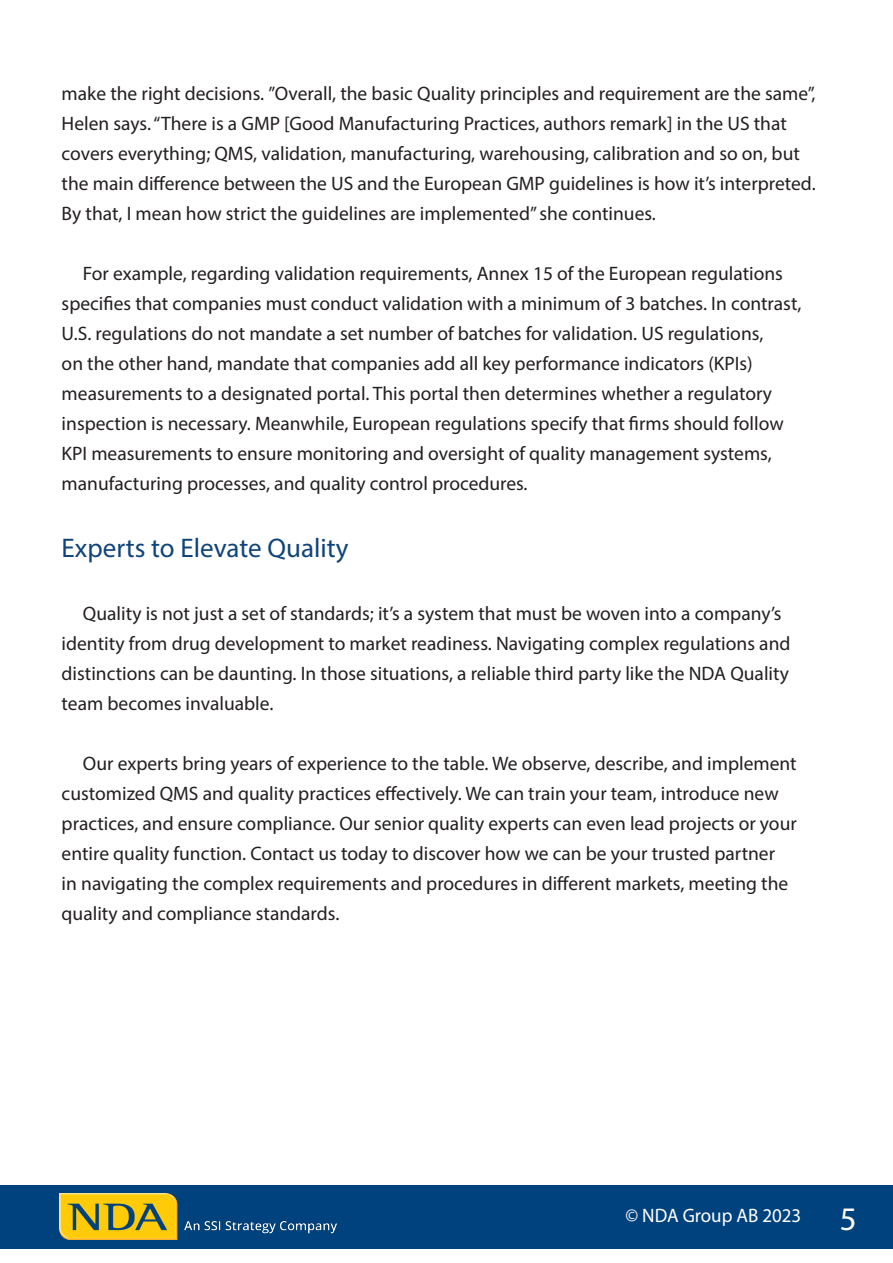
<style>
.page{position:relative;width:893px;height:1263px;background:#fff}
.page>*{position:absolute;margin:0;border:0;box-sizing:border-box;transform-origin:0 0}
.Title_In_Text{font:27px "Myriad Pro";color:#0f447a}
.Body_Text{font:19.5px/30px "Myriad Pro";color:#231f20}
.t1{font:19.5px "Myriad Pro";color:#fff}
.s1{font-size:33px}
</style>
<div class="page">
<div style="left:0;top:1185px;width:893px;height:64px;background:#00427d"></div>
<img style="left:60px;top:1193px;width:277px;height:46px">
<p class="Body_Text" style="left:62px;top:78px;width:756px">make the right decisions. ”Overall, the basic Quality principles and requirement are the same”, Helen says. “There is a GMP [Good Manufacturing Practices, authors remark] in the US that covers everything; QMS, validation, manufacturing, warehousing, calibration and so on, but the main difference between the US and the European GMP guidelines is how it’s interpreted.<br>By that, I mean how strict the guidelines are implemented” she continues.</p>
<p class="Body_Text" style="left:62px;top:258px;width:741px;text-indent:21px">For example, regarding validation requirements, Annex 15 of the European regulations specifies that companies must conduct validation with a minimum of 3 batches. In contrast, U.S. regulations do not mandate a set number of batches for validation. US regulations,<br>on the other hand, mandate that companies add all key performance indicators (KPIs) measurements to a designated portal. This portal then determines whether a regulatory inspection is necessary. Meanwhile, European regulations specify that firms should follow KPI measurements to ensure monitoring and oversight of quality management systems, manufacturing processes, and quality control procedures.</p>
<p class="Title_In_Text" style="left:62px;top:531px;width:288px">Experts to Elevate Quality</p>
<p class="Body_Text" style="left:62px;top:598px;width:730px;text-indent:21px">Quality is not just a set of standards; it’s a system that must be woven into a company’s identity from drug development to market readiness. Navigating complex regulations and distinctions can be daunting. In those situations, a reliable third party like the NDA Quality team becomes invaluable.</p>
<p class="Body_Text" style="left:62px;top:748px;width:737px;text-indent:21px">Our experts bring years of experience to the table. We observe, describe, and implement customized QMS and quality practices effectively. We can train your team, introduce new practices, and ensure compliance. Our senior quality experts can even lead projects or your entire quality function. Contact us today to discover how we can be your trusted partner<br>in navigating the complex requirements and procedures in different markets, meeting the quality and compliance standards.</p>
<p class="t1" style="left:625px;top:1204px;width:233px">© NDA Group AB 2023 <span class="s1">5</span></p>
</div>
